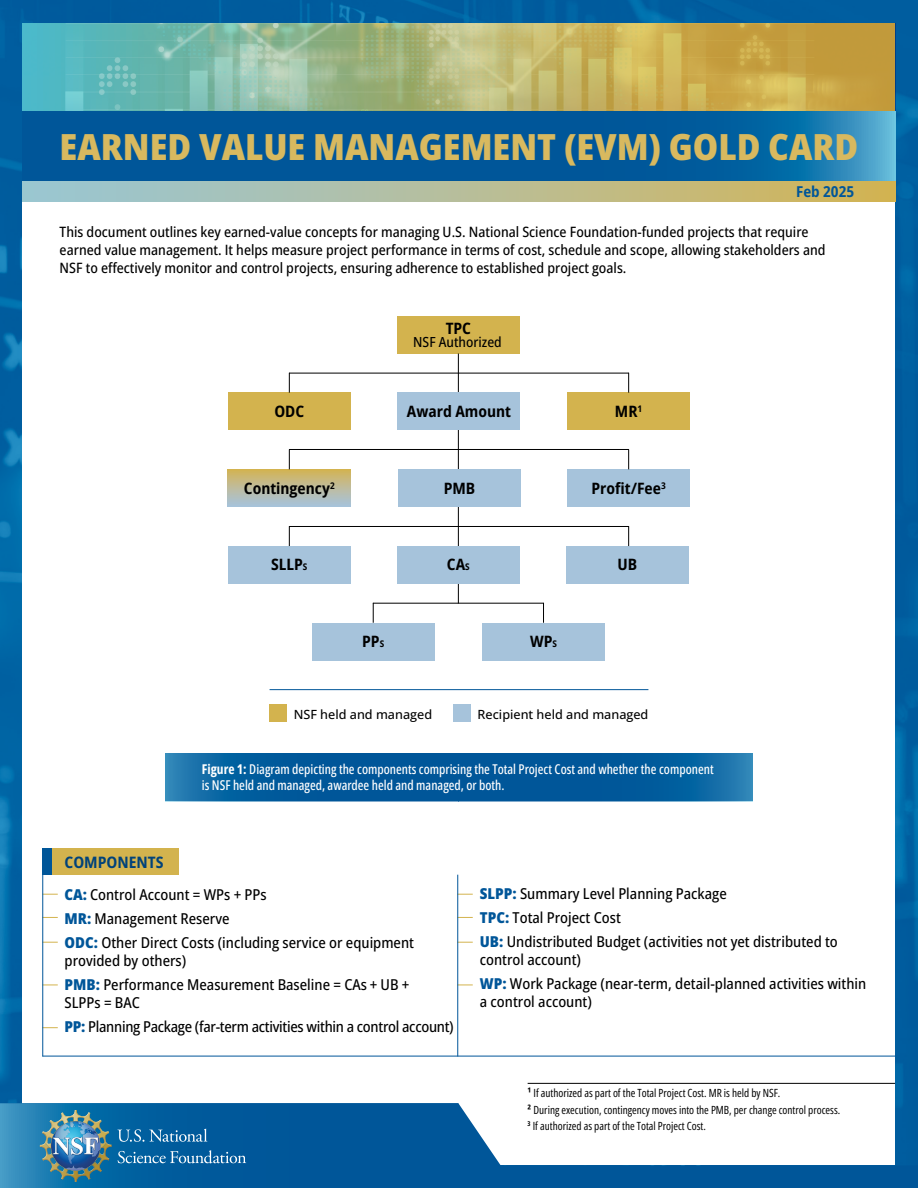
<style>
.page{position:relative;width:918px;height:1188px;background:#fff}
.page>*{position:absolute;margin:0;border:0;box-sizing:border-box;transform-origin:0 0}
.t1{font:800 semi-condensed 36px "Open Sans";color:#d8b95f}
.t2{font:700 semi-condensed 15.75px "Open Sans";color:#00427a}
.t3{font:700 semi-condensed 15.6px "Open Sans";color:#000}
.body{font:500 semi-condensed 15px/18px "Open Sans";color:#000}
.body-2{font:500 semi-condensed 15px "Open Sans";letter-spacing:-.02em;color:#000}
.body-3{font:700 semi-condensed 15px "Open Sans";color:#005699}
.t4{font:500 semi-condensed 14.25px/18px "Open Sans";color:#000}
.t5{font:500 semi-condensed 13.95px "Open Sans";color:#000}
.t6{font:500 13.5px/16.2px "Open Sans Condensed";color:#fff}
.t7{font:500 12.6px "Open Sans";color:#000}
.t8{font:11.25px "Open Sans Condensed";color:#000}
.s1{font-size:9.15px}
.s2{font-weight:700}
.s3{font-weight:800;color:#005699}
</style>
<div class="page">
<img style="left:0;top:0;width:918px;height:1103px">
<div style="left:23px;top:23px;width:872px;height:1142px;background:#fff"></div>
<svg style="left:459px;top:1103px;width:459px;height:85px"></svg>
<img style="left:23px;top:23px;width:872px;height:88px">
<div style="left:23px;top:111px;width:872px;height:71px;background:#005699"></div>
<svg style="left:449px;top:111px;width:446px;height:71px"></svg>
<svg style="left:0;top:1103px;width:459px;height:85px"></svg>
<svg style="left:459px;top:754px;width:294px;height:47px"></svg>
<svg style="left:165px;top:754px;width:294px;height:47px"></svg>
<div style="left:42px;top:848px;width:137px;height:27px;background:#d3b34e"></div>
<div style="left:42px;top:848px;width:10px;height:27px;background:#005699"></div>
<hr style="left:42px;top:1056px;width:853px;height:1px;background:#005699">
<svg style="left:43px;top:894px;width:15px;height:1px"></svg>
<svg style="left:43px;top:917px;width:15px;height:1px"></svg>
<svg style="left:43px;top:942px;width:15px;height:1px"></svg>
<svg style="left:43px;top:985px;width:15px;height:1px"></svg>
<svg style="left:43px;top:1027px;width:15px;height:1px"></svg>
<hr style="left:42px;top:875px;width:1px;height:181px;background:#005699">
<svg style="left:458px;top:894px;width:15px;height:1px"></svg>
<svg style="left:458px;top:917px;width:15px;height:1px"></svg>
<svg style="left:458px;top:942px;width:15px;height:1px"></svg>
<svg style="left:458px;top:985px;width:15px;height:1px"></svg>
<hr style="left:457px;top:875px;width:1px;height:181px;background:#005699">
<img style="left:40px;top:1110px;width:206px;height:72px">
<div style="left:23px;top:182px;width:872px;height:20px;background:linear-gradient(to right,#99c7d9,#d4b457)"></div>
<img style="left:227px;top:316px;width:463px;height:406px">
<hr style="left:528px;top:1083px;width:367px;height:1px;background:#000">
<p class="t1" style="left:60px;top:123px;width:800px">EARNED VALUE MANAGEMENT (EVM) GOLD CARD</p>
<p class="body-3" style="left:796px;top:181px;width:60px">Feb 2025</p>
<p class="t4" style="left:60px;top:223px;width:767px">This document outlines key earned-value concepts for managing U.S. National Science Foundation-funded projects that require earned value management. It helps measure project performance in terms of cost, schedule and scope, allowing stakeholders and<br>NSF to effectively monitor and control projects, ensuring adherence to established project goals.</p>
<p class="t3" style="left:446px;top:318px;width:27px">TPC</p>
<p class="t5" style="left:413px;top:332px;width:90px">NSF Authorized</p>
<p class="t3" style="left:274px;top:401px;width:31px">ODC</p>
<p class="t3" style="left:407px;top:401px;width:106px">Award Amount</p>
<p class="t3" style="left:615px;top:401px;width:29px">MR<sup>1</sup></p>
<p class="t3" style="left:244px;top:477px;width:92px">Contingency<sup>2</sup></p>
<p class="t3" style="left:444px;top:477px;width:33px">PMB</p>
<p class="t3" style="left:592px;top:477px;width:76px">Profit/Fee<sup>3</sup></p>
<p class="t3" style="left:271px;top:554px;width:38px">SLLP<span class="s1">S</span></p>
<p class="t3" style="left:447px;top:554px;width:24px">CA<span class="s1">S</span></p>
<p class="t3" style="left:618px;top:554px;width:21px">UB</p>
<p class="t3" style="left:362px;top:631px;width:24px">PP<span class="s1">S</span></p>
<p class="t3" style="left:530px;top:631px;width:28px">WP<span class="s1">S</span></p>
<p class="t7" style="left:294px;top:705px;width:140px">NSF held and managed</p>
<p class="t7" style="left:478px;top:705px;width:172px">Recipient held and managed</p>
<p class="t6" style="left:202px;top:760px;width:513px"><span class="s2">Figure 1:</span> Diagram depicting the components comprising the Total Project Cost and whether the component is NSF held and managed, awardee held and managed, or both.</p>
<p class="t2" style="left:65px;top:852px;width:101px">COMPONENTS</p>
<p class="body" style="left:65px;top:885px;width:204px"><span class="s3">CA:</span> Control Account = WPs + PPs</p>
<p class="body" style="left:65px;top:909px;width:167px"><span class="s3">MR:</span> Management Reserve</p>
<p class="body" style="left:65px;top:932px;width:351px;line-height:18.8px"><span class="s3">ODC:</span> Other Direct Costs (including service or equipment provided by others)</p>
<p class="body" style="left:65px;top:976px;width:346px"><span class="s3">PMB:</span> Performance Measurement Baseline = CAs + UB +<br>SLPPs = BAC</p>
<p class="body-2" style="left:65px;top:1017px;width:391px"><span class="s3">PP:</span> Planning Package (far-term activities within a control account)</p>
<p class="body" style="left:480px;top:884px;width:249px"><span class="s3">SLPP:</span> Summary Level Planning Package</p>
<p class="body" style="left:480px;top:908px;width:143px"><span class="s3">TPC:</span> Total Project Cost</p>
<p class="body" style="left:480px;top:932px;width:360px"><span class="s3">UB:</span> Undistributed Budget (activities not yet distributed to control account)</p>
<p class="body" style="left:480px;top:974px;width:388px"><span class="s3">WP:</span> Work Package (near-term, detail-planned activities within a control account)</p>
<p class="t8" style="left:528px;top:1085px;width:254px"><span class="s2">¹</span> If authorized as part of the Total Project Cost. MR is held by NSF.</p>
<p class="t8" style="left:528px;top:1102px;width:314px"><span class="s2">²</span> During execution, contingency moves into the PMB, per change control process.</p>
<p class="t8" style="left:528px;top:1118px;width:180px"><sup>3</sup> If authorized as part of the Total Project Cost.</p>
</div>
